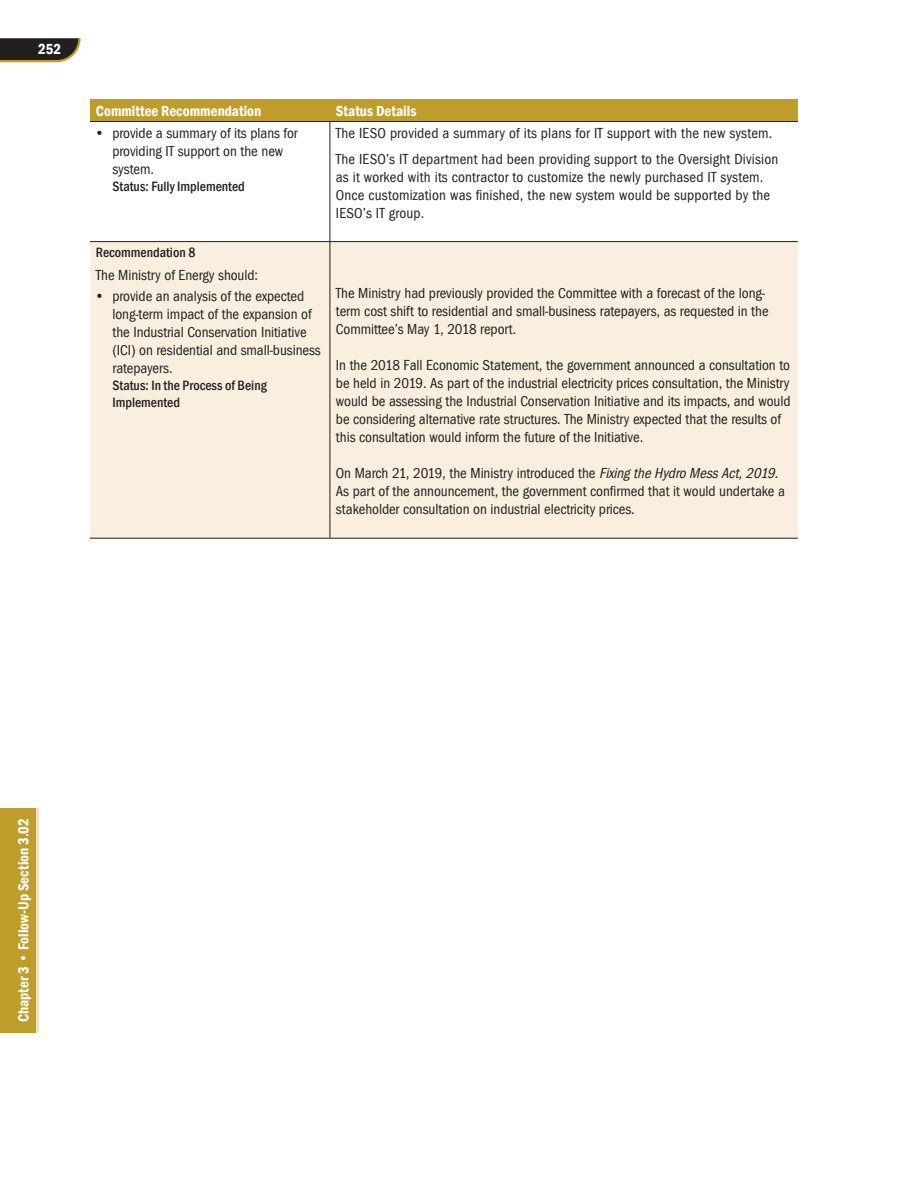
<style>
.page{position:relative;width:918px;height:1188px;background:#fff}
.page>*{position:absolute;margin:0;border:0;box-sizing:border-box;transform-origin:0 0}
.t1{font:15px/18px "Franklin Got Cd ITCTT";letter-spacing:-.005em;color:#231f20}
.t2{font:600 condensed 15px "Franklin Gothic";color:#fff}
.t3{font:500 condensed 13.8px/16.6px "Franklin Gothic";color:#231f20}
.s1{font-style:italic}
</style>
<div class="page">
<svg style="left:0;top:38px;width:81px;height:25px;background:#4a4338"></svg>
<div style="left:0;top:808px;width:36px;height:225px;background:#be9d2a"></div>
<hr style="left:36px;top:808px;width:3px;height:225px;background:#f2e0c0">
<div style="left:90px;top:99px;width:708px;height:22px;background:#be9d2a"></div>
<div style="left:90px;top:242px;width:708px;height:296px;background:#faefdf"></div>
<hr style="left:90px;top:538px;width:240px;height:1px;background:#231f20">
<hr style="left:330px;top:538px;width:468px;height:1px;background:#231f20">
<svg style="left:330px;top:242px;width:1px;height:22px"></svg>
<hr style="left:330px;top:264px;width:1px;height:274px;background:#231f20">
<hr style="left:330px;top:122px;width:1px;height:119px;background:#231f20">
<hr style="left:90px;top:241px;width:240px;height:1px;background:#231f20">
<hr style="left:330px;top:241px;width:468px;height:1px;background:#231f20">
<hr style="left:90px;top:121px;width:240px;height:1px;background:#231f20">
<hr style="left:330px;top:121px;width:468px;height:1px;background:#231f20">
<p class="t2" style="left:38px;top:39px;width:24px">252</p>
<p class="t2" style="left:96px;top:100px;width:167px">Committee Recommendation</p>
<p class="t2" style="left:336px;top:100px;width:82px">Status Details</p>
<p class="t1" style="left:112px;top:124px;width:187px;text-indent:-17px">• provide a summary of its plans for providing IT support on the new system.</p>
<p class="t3" style="left:112px;top:178px;width:134px">Status: Fully Implemented</p>
<p class="t1" style="left:336px;top:120px;width:444px;line-height:25.5px">The IESO provided a summary of its plans for IT support with the new system.<br>The IESO’s IT department had been providing support to the Oversight Division</p>
<p class="t1" style="left:336px;top:167px;width:436px">as it worked with its contractor to customize the newly purchased IT system.<br>Once customization was finished, the new system would be supported by the<br>IESO’s IT group.</p>
<p class="t3" style="left:96px;top:244px;width:101px">Recommendation 8</p>
<p class="t1" style="left:96px;top:266px;width:164px">The Ministry of Energy should:</p>
<p class="t1" style="left:112px;top:287px;width:210px;text-indent:-17px">• provide an analysis of the expected long-term impact of the expansion of the Industrial Conservation Initiative (ICI) on residential and small-business ratepayers.</p>
<p class="t3" style="left:112px;top:377px;width:156px">Status: In the Process of Being<br>Implemented</p>
<p class="t1" style="left:336px;top:284px;width:434px">The Ministry had previously provided the Committee with a forecast of the long&shy;term cost shift to residential and small-business ratepayers, as requested in the<br>Committee’s May 1, 2018 report.</p>
<p class="t1" style="left:336px;top:356px;width:456px">In the 2018 Fall Economic Statement, the government announced a consultation to be held in 2019. As part of the industrial electricity prices consultation, the Ministry would be assessing the Industrial Conservation Initiative and its impacts, and would be considering alternative rate structures. The Ministry expected that the results of this consultation would inform the future of the Initiative.</p>
<p class="t1" style="left:336px;top:464px;width:451px">On March 21, 2019, the Ministry introduced the <span class="s1">FixingtheHydro MessAct,2019</span>.<br>As part of the announcement, the government confirmed that it would undertake a stakeholder consultation on industrial electricity prices.</p>
<p class="t2" style="left:13px;top:1022px;width:206px;rotate:-90deg">Chapter 3 • Follow-Up Section 3.02</p>
</div>
